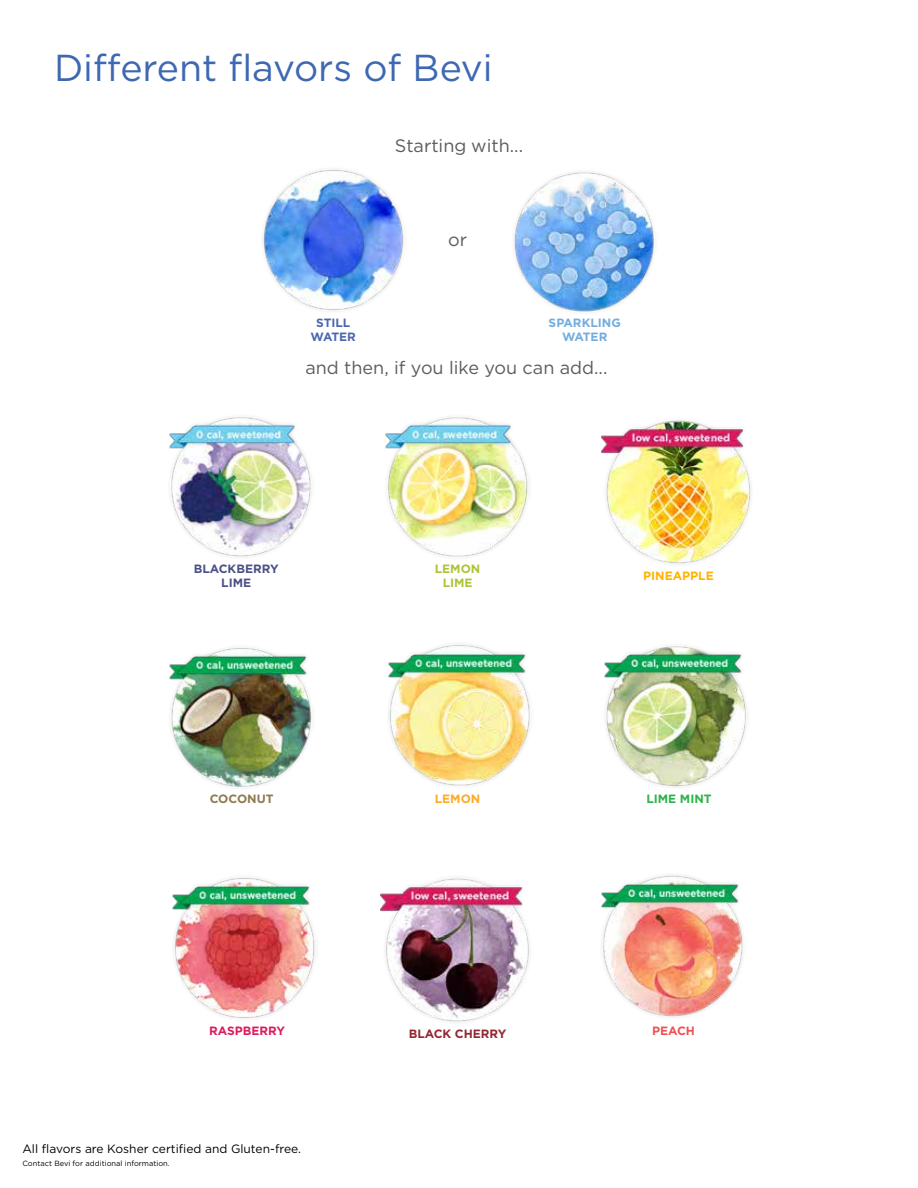
<style>
.page{position:relative;width:918px;height:1188px;background:#fff}
.page>*{position:absolute;margin:0;border:0;box-sizing:border-box;transform-origin:0 0}
.t1{font:37.5px "Gotham";color:#3e68b1}
.t2{font:18px "Gotham";color:#5c5c5c}
.t3{font:12px "Gotham";color:#000}
.t4{font:700 12px/14.4px "Gotham";color:#4d5086;text-align:center}
.t5{font:700 12px/14.4px "Gotham";color:#72adde;text-align:center}
.t6{font:700 12px "Gotham";color:#942732}
.t7{font:700 12px/14.4px "Gotham";color:#4c67ae;text-align:center}
.t8{font:700 12px/14.4px "Gotham";color:#acc437;text-align:center}
.t9{font:700 12px "Gotham";color:#db1b5e}
.t10{font:700 12px "Gotham";color:#ffb202}
.t11{font:700 12px "Gotham";color:#2cb34a}
.t12{font:700 12px "Gotham";color:#8e7b4f}
.t13{font:700 12px "Gotham";color:#fbac26}
.t14{font:700 12px "Gotham";color:#f05153}
.t15{font:7.5px "Gotham";color:#000}
</style>
<div class="page">
<img style="left:169px;top:648px;width:143px;height:139px">
<img style="left:514px;top:172px;width:140px;height:140px">
<img style="left:169px;top:417px;width:142px;height:140px">
<img style="left:385px;top:417px;width:143px;height:140px">
<img style="left:263px;top:170px;width:141px;height:140px">
<img style="left:601px;top:875px;width:142px;height:142px">
<img style="left:388px;top:643px;width:142px;height:143px">
<img style="left:604px;top:646px;width:142px;height:141px">
<img style="left:172px;top:878px;width:143px;height:140px">
<img style="left:601px;top:420px;width:150px;height:144px">
<img style="left:381px;top:878px;width:148px;height:144px">
<h1 class="t1" style="left:54px;top:47px;width:440px">Different flavors of Bevi</h1>
<p class="t2" style="left:395px;top:136px;width:130px">Starting with...</p>
<p class="t7" style="left:311px;top:315px;width:47px">STILL<br>WATER</p>
<p class="t2" style="left:448px;top:230px;width:20px">or</p>
<p class="t5" style="left:549px;top:315px;width:74px">SPARKLING<br>WATER</p>
<p class="t2" style="left:305px;top:358px;width:304px">and then, if you like you can add...</p>
<p class="t4" style="left:194px;top:561px;width:86px">BLACKBERRY<br>LIME</p>
<p class="t8" style="left:435px;top:561px;width:47px">LEMON<br>LIME</p>
<p class="t10" style="left:643px;top:569px;width:72px">PINEAPPLE</p>
<p class="t12" style="left:210px;top:791px;width:65px">COCONUT</p>
<p class="t13" style="left:435px;top:791px;width:47px">LEMON</p>
<p class="t11" style="left:646px;top:791px;width:67px">LIME MINT</p>
<p class="t9" style="left:209px;top:1024px;width:78px">RASPBERRY</p>
<p class="t14" style="left:652px;top:1024px;width:44px">PEACH</p>
<p class="t6" style="left:409px;top:1026px;width:99px">BLACK CHERRY</p>
<p class="t3" style="left:22px;top:1142px;width:280px">All flavors are Kosher certified and Gluten-free.</p>
<p class="t15" style="left:22px;top:1159px;width:149px">Contact Bevi for additional information.</p>
</div>
